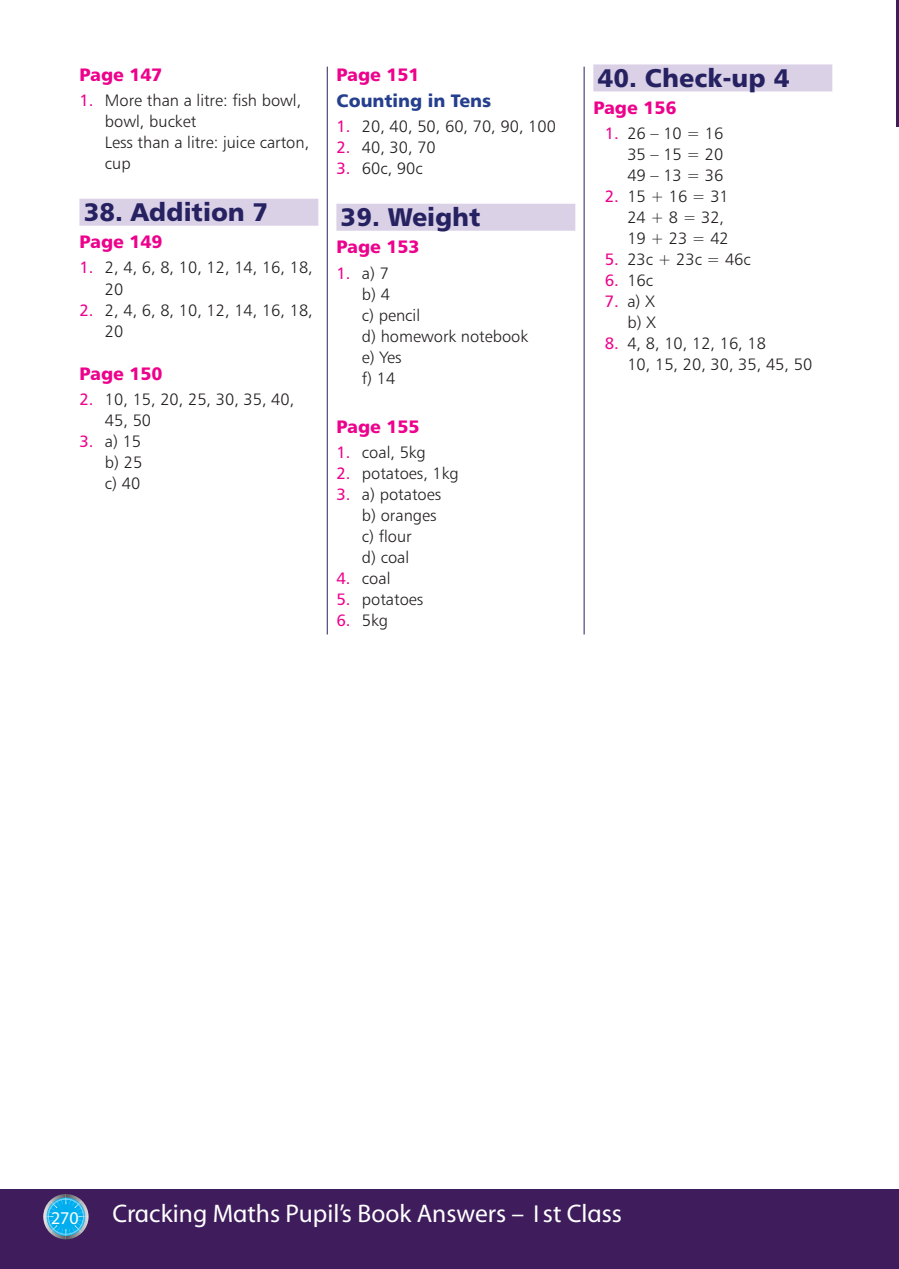
<style>
.page{position:relative;width:899px;height:1269px;background:#fff}
.page>*{position:absolute;margin:0;border:0;box-sizing:border-box;transform-origin:0 0}
.t1{font:25.5px "GHI Myriad";color:#fff}
.Questions_heading{font:25.5px "Humanist 777 BT Black B";color:#262261}
.Page_no{font:18px "Humanist 777 BT Black B";color:#ed028c}
.Sub_heading{font:18px "Humanist 777 BT Black B";color:#253f8e}
.t2{font:18px "GHI Myriad";color:#fff}
.t3{font:16.5px/21px "Humanist 777 BT Light B";color:#231f20}
.s1{font-family:"Humanist 777 BT Roman B";color:#ed028c}
</style>
<div class="page">
<hr style="left:896px;top:1189px;width:3px;height:80px;background:#3f1d5c">
<hr style="left:896px;top:0;width:3px;height:127px;background:#3f1d5c">
<div style="left:0;top:1189px;width:896px;height:80px;background:#3f1d5c"></div>
<svg style="left:43px;top:1194px;width:46px;height:45px"></svg>
<div style="left:79px;top:199px;width:239px;height:27px;background:#dad1e7"></div>
<div style="left:336px;top:204px;width:239px;height:27px;background:#dad1e7"></div>
<div style="left:593px;top:64px;width:239px;height:27px;background:#dad1e7"></div>
<hr style="left:584px;top:67px;width:1px;height:567px;background:#262261">
<hr style="left:327px;top:67px;width:1px;height:567px;background:#262261">
<p class="Page_no" style="left:79px;top:63px;width:85px">Page 147</p>
<p class="t3" style="left:79px;top:90px;width:223px"><span class="s1">1.</span> More than a litre: fish bowl,</p>
<p class="t3" style="left:105px;top:111px;width:93px">bowl, bucket</p>
<p class="t3" style="left:105px;top:132px;width:206px">Less than a litre: juice carton, cup</p>
<p class="Questions_heading" style="left:84px;top:196px;width:186px">38. Addition 7</p>
<p class="Page_no" style="left:79px;top:230px;width:85px">Page 149</p>
<p class="t3" style="left:105px;top:257px;width:209px;text-indent:-26px"><span class="s1">1.</span> 2, 4, 6, 8, 10, 12, 14, 16, 18,<br>20</p>
<p class="t3" style="left:105px;top:299px;width:209px;text-indent:-26px"><span class="s1">2.</span> 2, 4, 6, 8, 10, 12, 14, 16, 18,<br>20</p>
<p class="Page_no" style="left:79px;top:362px;width:85px">Page 150</p>
<p class="t3" style="left:105px;top:389px;width:191px;text-indent:-26px"><span class="s1">2.</span> 10, 15, 20, 25, 30, 35, 40,<br>45, 50</p>
<p class="t3" style="left:79px;top:431px;width:63px"><span class="s1">3.</span> a) 15</p>
<p class="t3" style="left:105px;top:452px;width:39px">b) 25</p>
<p class="t3" style="left:105px;top:473px;width:37px">c) 40</p>
<p class="Page_no" style="left:336px;top:63px;width:85px">Page 151</p>
<p class="Sub_heading" style="left:336px;top:89px;width:156px">Counting in Tens</p>
<p class="t3" style="left:336px;top:116px;width:221px"><span class="s1">1.</span> 20, 40, 50, 60, 70, 90, 100</p>
<p class="t3" style="left:336px;top:137px;width:101px"><span class="s1">2.</span> 40, 30, 70</p>
<p class="t3" style="left:336px;top:158px;width:88px"><span class="s1">3.</span> 60c, 90c</p>
<p class="Questions_heading" style="left:341px;top:201px;width:141px">39. Weight</p>
<p class="Page_no" style="left:336px;top:235px;width:85px">Page 153</p>
<p class="t3" style="left:336px;top:262px;width:54px"><span class="s1">1.</span> a) 7</p>
<p class="t3" style="left:362px;top:283px;width:30px">b) 4</p>
<p class="t3" style="left:362px;top:304px;width:60px">c) pencil</p>
<p class="t3" style="left:362px;top:325px;width:168px">d) homework notebook</p>
<p class="t3" style="left:362px;top:346px;width:41px">e) Yes</p>
<p class="t3" style="left:362px;top:367px;width:35px">f) 14</p>
<p class="Page_no" style="left:336px;top:415px;width:85px">Page 155</p>
<p class="t3" style="left:336px;top:441px;width:91px"><span class="s1">1.</span> coal, 5kg</p>
<p class="t3" style="left:336px;top:462px;width:124px"><span class="s1">2.</span> potatoes, 1kg</p>
<p class="t3" style="left:336px;top:483px;width:106px"><span class="s1">3.</span> a) potatoes</p>
<p class="t3" style="left:362px;top:504px;width:76px">b) oranges</p>
<p class="t3" style="left:362px;top:525px;width:51px">c) flour</p>
<p class="t3" style="left:362px;top:546px;width:49px">d) coal</p>
<p class="t3" style="left:336px;top:567px;width:56px"><span class="s1">4.</span> coal</p>
<p class="t3" style="left:336px;top:588px;width:88px"><span class="s1">5.</span> potatoes</p>
<p class="t3" style="left:336px;top:609px;width:53px"><span class="s1">6.</span> 5kg</p>
<p class="Questions_heading" style="left:597px;top:62px;width:193px">40. Check-up 4</p>
<p class="Page_no" style="left:593px;top:96px;width:85px">Page 156</p>
<p class="t3" style="left:627px;top:123px;width:97px;text-align:justify;text-indent:-23px"><span class="s1">1.</span> 26 – 10 = 16<br>35 – 15 = 20<br>49 – 13 = 36</p>
<p class="t3" style="left:627px;top:186px;width:103px;text-indent:-23px"><span class="s1">2.</span> 15 + 16 = 31<br>24 + 8 = 32,<br>19 + 23 = 42</p>
<p class="t3" style="left:604px;top:249px;width:148px"><span class="s1">5.</span> 23c + 23c = 46c</p>
<p class="t3" style="left:604px;top:270px;width:50px"><span class="s1">6.</span> 16c</p>
<p class="t3" style="left:604px;top:291px;width:52px"><span class="s1">7.</span> a) X</p>
<p class="t3" style="left:627px;top:312px;width:30px">b) X</p>
<p class="t3" style="left:604px;top:333px;width:163px"><span class="s1">8.</span> 4, 8, 10, 12, 16, 18</p>
<p class="t3" style="left:627px;top:354px;width:186px">10, 15, 20, 30, 35, 45, 50</p>
<p class="t2" style="left:51px;top:1208px;width:29px">270</p>
<h1 class="t1" style="left:112px;top:1200px;width:511px">Cracking Maths Pupil’s Book Answers – 1st Class</h1>
</div>
